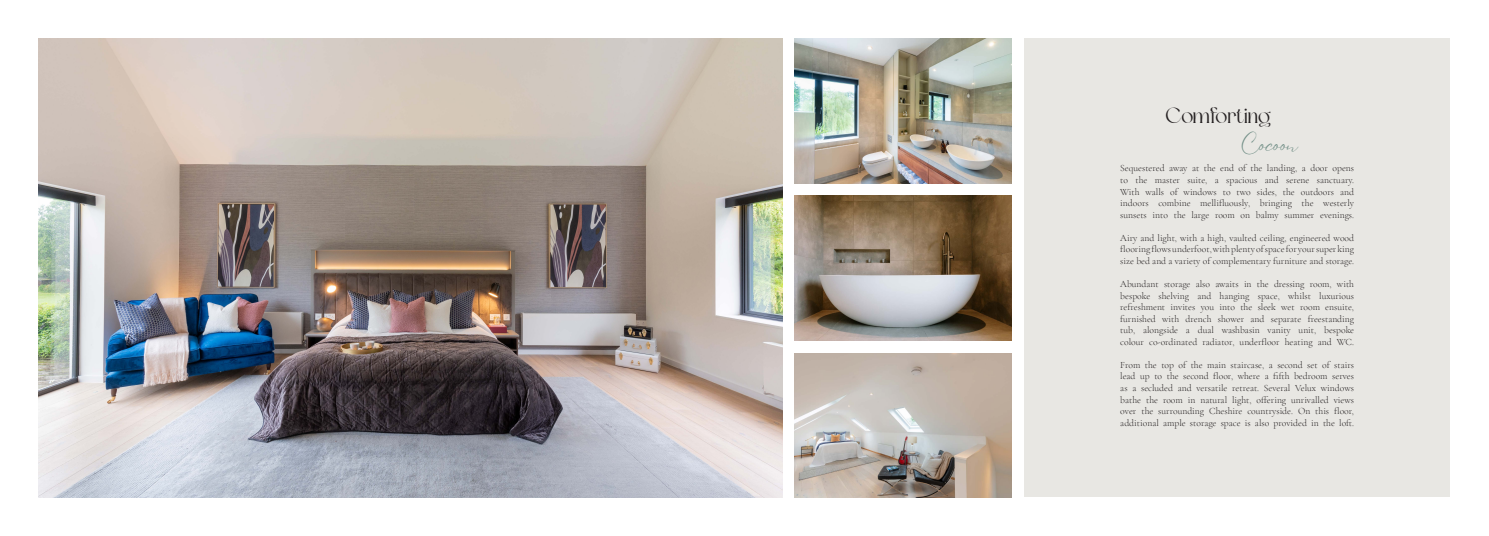
<style>
.page{position:relative;width:1489px;height:536px;background:#fff}
.page>*{position:absolute;margin:0;border:0;box-sizing:border-box;transform-origin:0 0}
.t1{font:21.88px "Dream Avenue";color:#231f20}
.t2{font:19.86px "Eyesome Script";color:#6f8d85}
.t3{font:300 9.62px/11.5px "Cormorant Garamond";color:#231f20;text-align:justify}
</style>
<div class="page">
<div style="left:1024px;top:39px;width:425px;height:458px;background:#e8e7e3"></div>
<img style="left:39px;top:39px;width:743px;height:458px">
<img style="left:794px;top:39px;width:217px;height:144px">
<img style="left:794px;top:196px;width:217px;height:144px">
<img style="left:794px;top:353px;width:217px;height:144px">
<p class="t1" style="left:1165px;top:101px;width:107px">Comforting</p>
<p class="t2" style="left:1240px;top:131px;width:59px">Cocoon</p>
<p class="t3" style="left:1120px;top:163px;width:235px">Sequestered away at the end of the landing, a door opens to the master suite, a spacious and serene sanctuary.<br>With walls of windows to two sides, the outdoors and indoors combine mellifluously, bringing the westerly sunsets into the large room on balmy summer evenings.</p>
<p class="t3" style="left:1120px;top:232px;width:235px">Airy and light, with a high, vaulted ceiling, engineered wood flooring flows underfoot, with plenty of space for your super king size bed and a variety of complementary furniture and storage.</p>
<p class="t3" style="left:1120px;top:278px;width:235px">Abundant storage also awaits in the dressing room, with bespoke shelving and hanging space, whilst luxurious refreshment invites you into the sleek wet room ensuite, furnished with drench shower and separate freestanding tub, alongside a dual washbasin vanity unit, bespoke colour co-ordinated radiator, underfloor heating and WC.</p>
<p class="t3" style="left:1120px;top:359px;width:235px">From the top of the main staircase, a second set of stairs lead up to the second floor, where a fifth bedroom serves as a secluded and versatile retreat. Several Velux windows bathe the room in natural light, offering unrivalled views over the surrounding Cheshire countryside. On this floor, additional ample storage space is also provided in the loft.</p>
</div>
